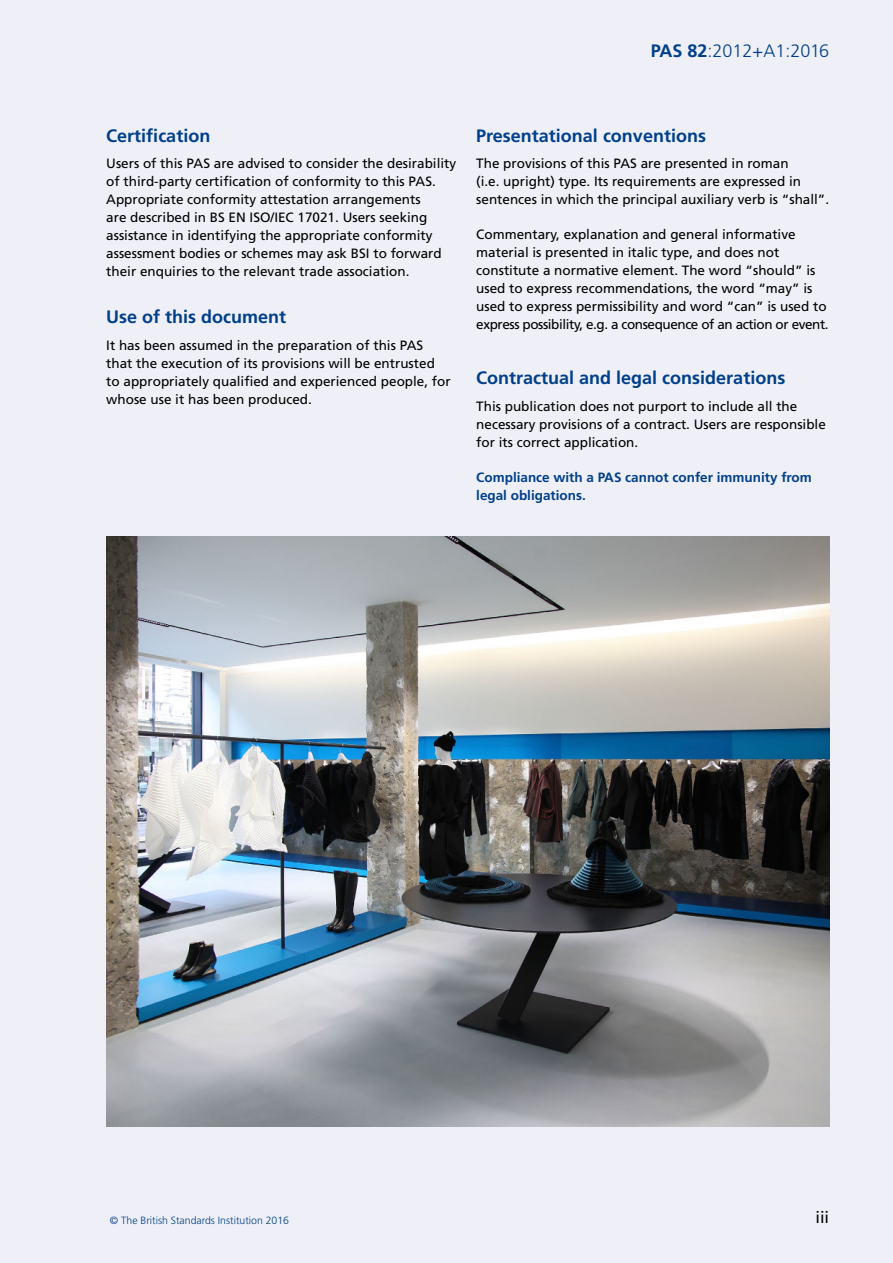
<style>
.page{position:relative;width:893px;height:1263px;background:#eff0f7}
.page>*{position:absolute;margin:0;border:0;box-sizing:border-box;transform-origin:0 0}
.t1{font:700 18px "Frutiger";color:#003f8b}
.t2{font:300 18px "Frutiger";color:#003f8b}
.t3{font:16.5px "Frutiger";color:#000}
.t4{font:13.5px/18px "Frutiger";color:#000}
.t5{font:700 13.5px/18px "Frutiger";color:#003f8b}
.t6{font:300 10.5px "Frutiger";color:#003f8b}
.s1{font-weight:700}
</style>
<div class="page">
<img style="left:106px;top:536px;width:723px;height:591px">
<h1 class="t2" style="left:651px;top:40px;width:180px"><span class="s1">PAS 82</span>:2012+A1:2016</h1>
<h1 class="t1" style="left:106px;top:125px;width:106px">Certification</h1>
<p class="t4" style="left:106px;top:154px;width:351px">Users of this PAS are advised to consider the desirability of third-party certification of conformity to this PAS.<br>Appropriate conformity attestation arrangements<br>are described in BS EN ISO/IEC 17021. Users seeking assistance in identifying the appropriate conformity assessment bodies or schemes may ask BSI to forward their enquiries to the relevant trade association.</p>
<h1 class="t1" style="left:106px;top:306px;width:181px">Use of this document</h1>
<p class="t4" style="left:106px;top:336px;width:346px">It has been assumed in the preparation of this PAS that the execution of its provisions will be entrusted to appropriately qualified and experienced people, for whose use it has been produced.</p>
<h1 class="t1" style="left:476px;top:125px;width:231px">Presentational conventions</h1>
<p class="t4" style="left:476px;top:154px;width:354px">The provisions of this PAS are presented in roman<br>(i.e. upright) type. Its requirements are expressed in sentences in which the principal auxiliary verb is “shall”.</p>
<p class="t4" style="left:476px;top:225px;width:354px">Commentary, explanation and general informative material is presented in italic type, and does not constitute a normative element. The word “should” is used to express recommendations, the word “may” is used to express permissibility and word “can” is used to express possibility, e.g. a consequence of an action or event.</p>
<h1 class="t1" style="left:476px;top:367px;width:311px">Contractual and legal considerations</h1>
<p class="t4" style="left:476px;top:397px;width:351px">This publication does not purport to include all the necessary provisions of a contract. Users are responsible for its correct application.</p>
<p class="t5" style="left:476px;top:468px;width:337px">Compliance with a PAS cannot confer immunity from legal obligations.</p>
<p class="t6" style="left:110px;top:1215px;width:181px">© The British Standards Institution 2016</p>
<p class="t3" style="left:815px;top:1207px;width:15px">iii</p>
</div>
